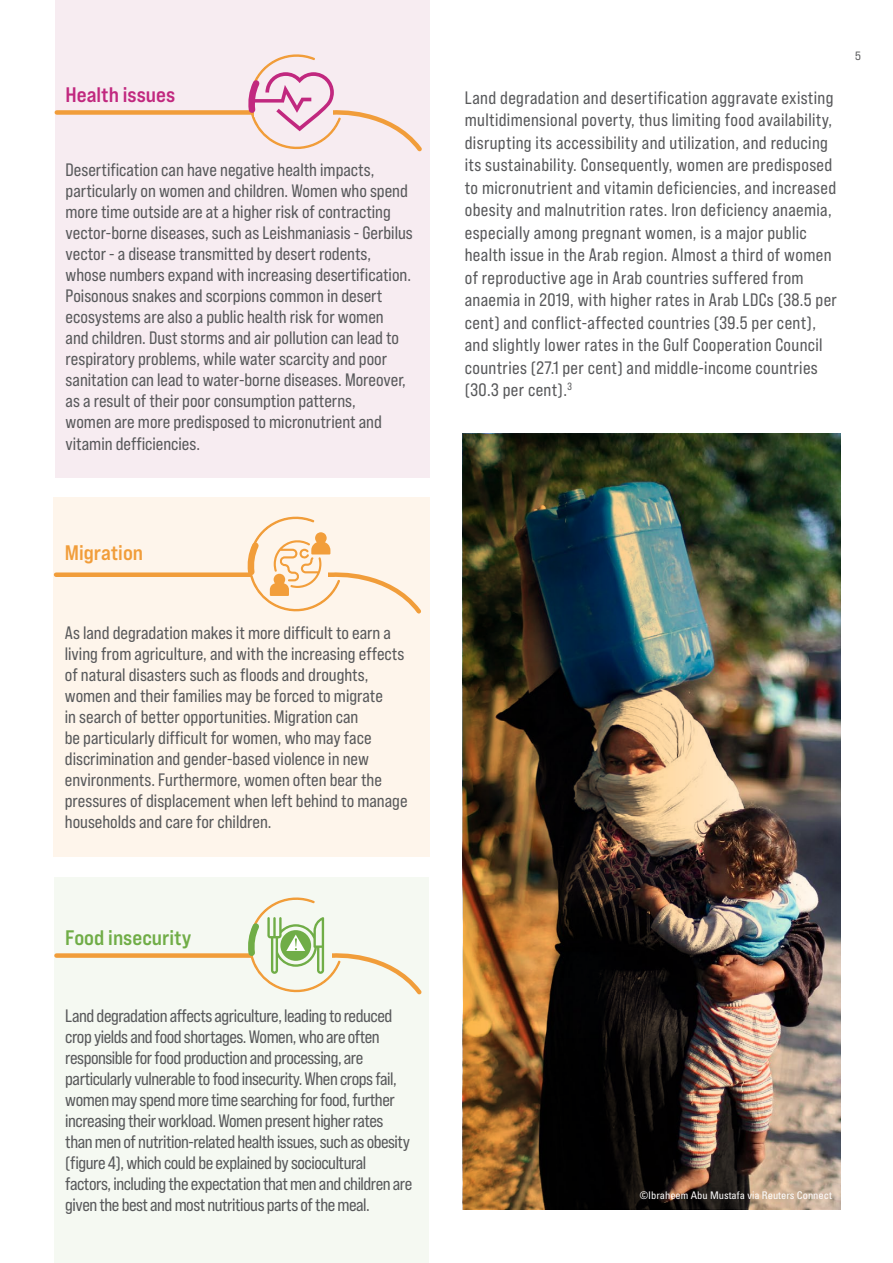
<style>
.page{position:relative;width:893px;height:1263px;background:#fff}
.page>*{position:absolute;margin:0;border:0;box-sizing:border-box;transform-origin:0 0}
.t1{font:21px "Bebas Neue Pro Exp Bd";color:#70ad47}
.t2{font:21px "Bebas Neue Pro Exp Bd";color:#c1287f}
.t3{font:21px "Bebas Neue Pro Exp Bd";color:#f19d3a}
.t4{font:18px/21px "Bebas Neue Pro Sm E Rg";color:#58595b}
.t5{font:18px/22.5px "Bebas Neue Pro Sm E Rg";letter-spacing:.02em;color:#58595b}
.t6{font:18px/21px "Bebas Neue Pro Sm E Rg";letter-spacing:-.025em;color:#58595b}
.t7{font:expanded 12px "Bebas Neue Pro";color:#58595b}
.t8{font:condensed 10.5px "Univers LT Std";color:#fff}
</style>
<div class="page">
<img style="left:463px;top:434px;width:376px;height:775px">
<div style="left:53px;top:497px;width:376px;height:360px;background:#fef5eb"></div>
<svg style="left:53px;top:516px;width:368px;height:98px"></svg>
<div style="left:55px;top:0;width:374px;height:477px;background:#f7ecf1"></div>
<svg style="left:54px;top:54px;width:368px;height:98px"></svg>
<div style="left:54px;top:877px;width:375px;height:386px;background:#f5f9f2"></div>
<svg style="left:54px;top:897px;width:368px;height:98px"></svg>
<p class="t2" style="left:66px;top:81px;width:111px">Health issues</p>
<p class="t4" style="left:66px;top:159px;width:349px">Desertification can have negative health impacts, particularly on women and children. Women who spend more time outside are at a higher risk of contracting vector-borne diseases, such as Leishmaniasis - Gerbilus vector - a disease transmitted by desert rodents, whose numbers expand with increasing desertification.<br>Poisonous snakes and scorpions common in desert ecosystems are also a public health risk for women<br>and children. Dust storms and air pollution can lead to respiratory problems, while water scarcity and poor sanitation can lead to water-borne diseases. Moreover, as a result of their poor consumption patterns,<br>women are more predisposed to micronutrient and vitamin defficiencies.</p>
<p class="t3" style="left:65px;top:540px;width:80px">Migration</p>
<p class="t4" style="left:65px;top:622px;width:344px">As land degradation makes it more difficult to earn a living from agriculture, and with the increasing effects of natural disasters such as floods and droughts, women and their families may be forced to migrate<br>in search of better opportunities. Migration can<br>be particularly difficult for women, who may face discrimination and gender-based violence in new environments. Furthermore, women often bear the pressures of displacement when left behind to manage households and care for children.</p>
<p class="t1" style="left:65px;top:924px;width:128px">Food insecurity</p>
<p class="t6" style="left:65px;top:1004px;width:349px">Land degradation affects agriculture, leading to reduced crop yields and food shortages. Women, who are often responsible for food production and processing, are particularly vulnerable to food insecurity. When crops fail, women may spend more time searching for food, further increasing their workload. Women present higher rates than men of nutrition-related health issues, such as obesity (figure 4), which could be explained by sociocultural factors, including the expectation that men and children are given the best and most nutritious parts of the meal.</p>
<p class="t5" style="left:465px;top:86px;width:374px">Land degradation and desertification aggravate existing multidimensional poverty, thus limiting food availability, disrupting its accessibility and utilization, and reducing its sustainability. Consequently, women are predisposed to micronutrient and vitamin deficiencies, and increased obesity and malnutrition rates. Iron deficiency anaemia, especially among pregnant women, is a major public health issue in the Arab region. Almost a third of women of reproductive age in Arab countries suffered from anaemia in 2019, with higher rates in Arab LDCs (38.5 per cent) and conflict-affected countries (39.5 per cent), and slightly lower rates in the Gulf Cooperation Council countries (27.1 per cent) and middle-income countries (30.3 per cent).<sup>3</sup></p>
<p class="t7" style="left:855px;top:48px;width:7px">5</p>
<p class="t8" style="left:640px;top:1189px;width:194px">©Ibraheem Abu Mustafa via Reuters Connect</p>
</div>
